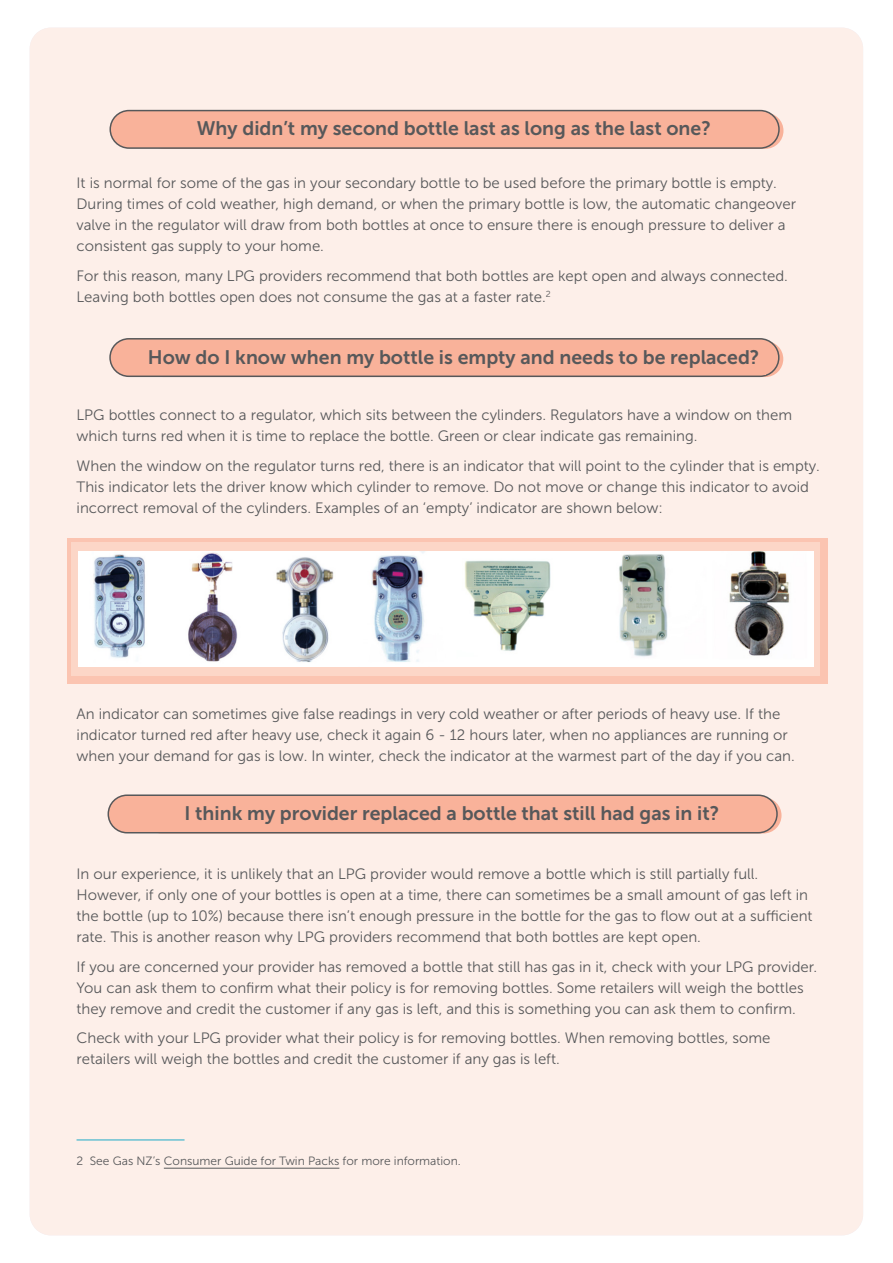
<style>
.page{position:relative;width:893px;height:1263px;background:#fff}
.page>*{position:absolute;margin:0;border:0;box-sizing:border-box;transform-origin:0 0}
.Numbers{font:19.5px "Museo Sans 700";color:#57585a}
.Body{font:15px/21px "Museo Sans 300";color:#57585a}
.Body-2{font:12px "Museo Sans 300";color:#57585a}
</style>
<div class="page">
<div style="left:30px;top:28px;width:833px;height:1207px;background:#fdefe9;border-radius:21px"></div>
<hr style="left:77px;top:1139px;width:108px;height:2px;background:#69c1d3">
<hr style="left:164px;top:1168px;width:175px;height:1px;background:#57585a">
<div style="left:67px;top:538px;width:760px;height:146px;background:#fbc4b1"></div>
<div style="left:71px;top:543px;width:749px;height:133px;background:#fcd6c7"></div>
<div style="left:110px;top:111px;width:669px;height:37px;background:#f9b29a;border-radius:19px"></div>
<div style="left:109px;top:110px;width:671px;height:39px;border:2px solid #57585a;border-radius:19px"></div>
<div style="left:110px;top:339px;width:669px;height:37px;background:#f9b29a;border-radius:19px"></div>
<div style="left:109px;top:338px;width:670px;height:39px;border:2px solid #57585a;border-radius:19px"></div>
<img style="left:79px;top:551px;width:366px;height:116px">
<div style="left:108px;top:795px;width:669px;height:38px;background:#f9b29a;border-radius:19px"></div>
<div style="left:108px;top:794px;width:670px;height:39px;border:2px solid #57585a;border-radius:19px"></div>
<div style="left:140px;top:805px;width:623px;height:26px;background:#f9b29a"></div>
<img style="left:445px;top:551px;width:369px;height:111px">
<div style="left:445px;top:662px;width:369px;height:5px;background:#fff"></div>
<p class="Numbers" style="left:197px;top:118px;width:516px">Why didn’t my second bottle last as long as the last one?</p>
<p class="Body" style="left:77px;top:173px;width:721px">It is normal for some of the gas in your secondary bottle to be used before the primary bottle is empty.<br>During times of cold weather, high demand, or when the primary bottle is low, the automatic changeover valve in the regulator will draw from both bottles at once to ensure there is enough pressure to deliver a consistent gas supply to your home.</p>
<p class="Body" style="left:77px;top:265px;width:713px">For this reason, many LPG providers recommend that both bottles are kept open and always connected.<br>Leaving both bottles open does not consume the gas at a faster rate.<sup>2</sup></p>
<p class="Numbers" style="left:148px;top:346px;width:613px">How do I know when my bottle is empty and needs to be replaced?</p>
<p class="Body" style="left:77px;top:404px;width:717px">LPG bottles connect to a regulator, which sits between the cylinders. Regulators have a window on them which turns red when it is time to replace the bottle. Green or clear indicate gas remaining.</p>
<p class="Body" style="left:77px;top:455px;width:745px">When the window on the regulator turns red, there is an indicator that will point to the cylinder that is empty.<br>This indicator lets the driver know which cylinder to remove. Do not move or change this indicator to avoid incorrect removal of the cylinders. Examples of an ‘empty’ indicator are shown below:</p>
<p class="Body" style="left:77px;top:703px;width:720px">An indicator can sometimes give false readings in very cold weather or after periods of heavy use. If the indicator turned red after heavy use, check it again 6 - 12 hours later, when no appliances are running or when your demand for gas is low. In winter, check the indicator at the warmest part of the day if you can.</p>
<p class="Numbers" style="left:184px;top:802px;width:536px">I think my provider replaced a bottle that still had gas in it?</p>
<p class="Body" style="left:77px;top:863px;width:738px">In our experience, it is unlikely that an LPG provider would remove a bottle which is still partially full.<br>However, if only one of your bottles is open at a time, there can sometimes be a small amount of gas left in the bottle (up to 10%) because there isn’t enough pressure in the bottle for the gas to flow out at a sufficient rate. This is another reason why LPG providers recommend that both bottles are kept open.</p>
<p class="Body" style="left:77px;top:956px;width:742px">If you are concerned your provider has removed a bottle that still has gas in it, check with your LPG provider.<br>You can ask them to confirm what their policy is for removing bottles. Some retailers will weigh the bottles they remove and credit the customer if any gas is left, and this is something you can ask them to confirm.</p>
<p class="Body" style="left:77px;top:1027px;width:695px">Check with your LPG provider what their policy is for removing bottles. When removing bottles, some retailers will weigh the bottles and credit the customer if any gas is left.</p>
<p class="Body-2" style="left:77px;top:1154px;width:386px">2 See Gas NZ’s Consumer Guide for Twin Packs for more information.</p>
</div>
